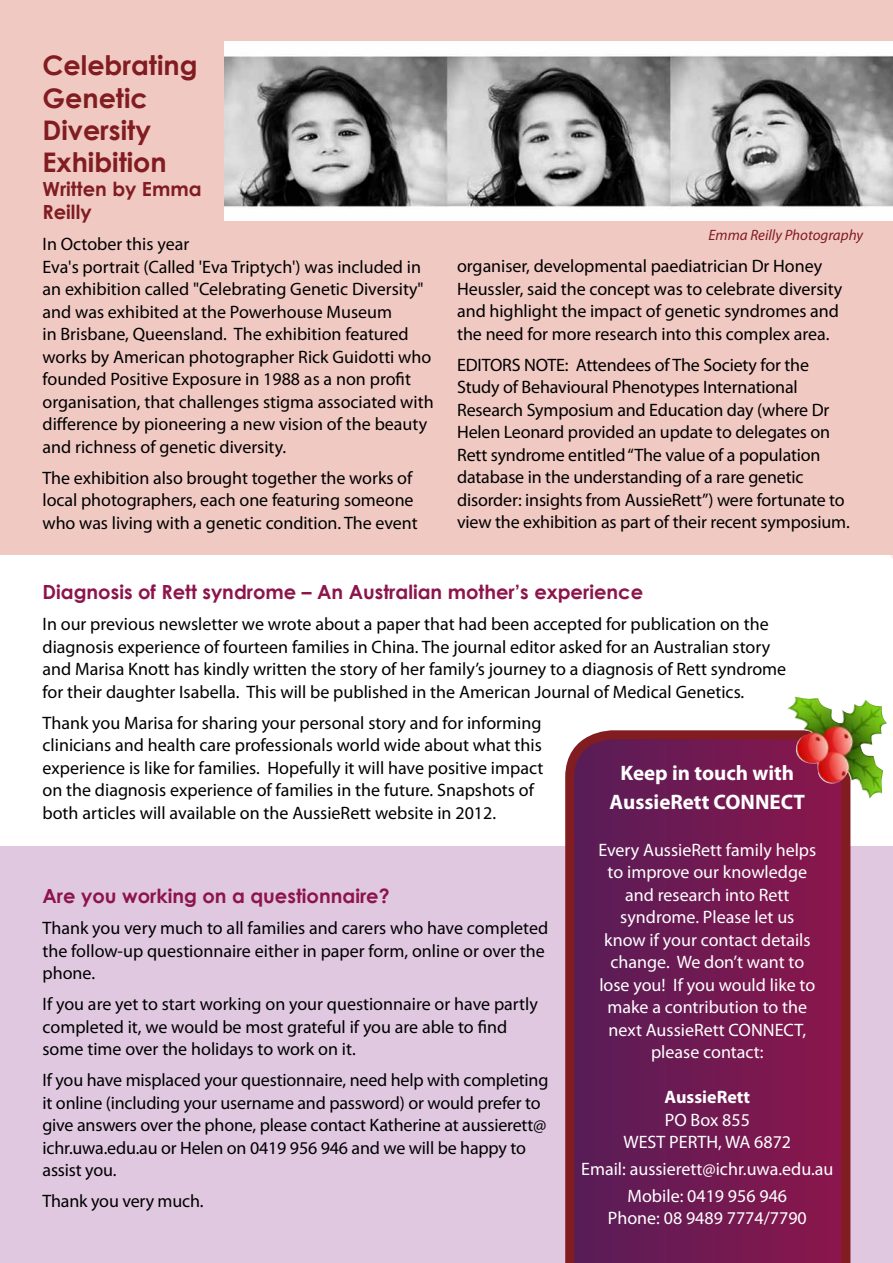
<style>
.page{position:relative;width:893px;height:1263px;background:#fff}
.page>*{position:absolute;margin:0;border:0;box-sizing:border-box;transform-origin:0 0}
.t1{font:700 27px/32.4px "Century Gothic";color:#811c21}
.t2{font:700 21px/28.8px "Myriad Pro";color:#fff;text-align:center}
.t3{font:700 19.5px "Century Gothic";color:#8d154b}
.t4{font:700 19.5px/23.4px "Century Gothic";color:#811c21}
.t5{font:18px/22.5px "Myriad Pro";color:#000}
.t6{font:18px/22.5px "Myriad Pro";color:#fff;text-align:center}
.t7{font:700 18px "Myriad Pro";color:#fff}
.t8{font:italic 15px "Myriad Pro";color:#811c21}
</style>
<div class="page">
<div style="left:0;top:846px;width:893px;height:417px;background:#e0c8e1"></div>
<svg style="left:565px;top:730px;width:285px;height:533px;background:#721b4f"></svg>
<img style="left:787px;top:696px;width:100px;height:103px">
<div style="left:0;top:0;width:893px;height:555px;background:#f0c9c3"></div>
<img style="left:225px;top:41px;width:668px;height:179px">
<h1 class="t1" style="left:43px;top:48px;width:156px">Celebrating<br>Genetic<br>Diversity<br>Exhibition</h1>
<p class="t4" style="left:43px;top:176px;width:161px">Written by Emma<br>Reilly</p>
<p class="t5" style="left:43px;top:233px;width:393px">In October this year<br>Eva's portrait (Called 'Eva Triptych') was included in an exhibition called "Celebrating Genetic Diversity" and was exhibited at the Powerhouse Museum<br>in Brisbane, Queensland. The exhibition featured works by American photographer Rick Guidotti who founded Positive Exposure in 1988 as a non profit organisation, that challenges stigma associated with difference by pioneering a new vision of the beauty and richness of genetic diversity.</p>
<p class="t5" style="left:43px;top:466px;width:377px">The exhibition also brought together the works of local photographers, each one featuring someone who was living with a genetic condition. The event</p>
<p class="t8" style="left:708px;top:226px;width:156px">Emma Reilly Photography</p>
<p class="t5" style="left:457px;top:255px;width:387px">organiser, developmental paediatrician Dr Honey Heussler, said the concept was to celebrate diversity and highlight the impact of genetic syndromes and the need for more research into this complex area.</p>
<p class="t5" style="left:457px;top:353px;width:394px">EDITORS NOTE: Attendees of The Society for the Study of Behavioural Phenotypes International Research Symposium and Education day (where Dr Helen Leonard provided an update to delegates on Rett syndrome entitled “The value of a population database in the understanding of a rare genetic disorder: insights from AussieRett”) were fortunate to view the exhibition as part of their recent symposium.</p>
<p class="t3" style="left:43px;top:577px;width:602px">Diagnosis of Rett syndrome – An Australian mother’s experience</p>
<p class="t5" style="left:43px;top:613px;width:745px">In our previous newsletter we wrote about a paper that had been accepted for publication on the diagnosis experience of fourteen families in China. The journal editor asked for an Australian story and Marisa Knott has kindly written the story of her family’s journey to a diagnosis of Rett syndrome for their daughter Isabella. This will be published in the American Journal of Medical Genetics.</p>
<p class="t5" style="left:43px;top:711px;width:502px">Thank you Marisa for sharing your personal story and for informing clinicians and health care professionals world wide about what this experience is like for families. Hopefully it will have positive impact on the diagnosis experience of families in the future. Snapshots of both articles will available on the AussieRett website in 2012.</p>
<p class="t2" style="left:610px;top:758px;width:197px">Keep in touch with<br>AussieRett CONNECT</p>
<p class="t6" style="left:598px;top:838px;width:219px">Every AussieRett family helps to improve our knowledge and research into Rett syndrome. Please let us know if your contact details change. We don’t want to lose you! If you would like to make a contribution to the next AussieRett CONNECT, please contact:</p>
<p class="t7" style="left:665px;top:1085px;width:87px">AussieRett</p>
<p class="t6" style="left:624px;top:1108px;width:169px">PO Box 855<br>WEST PERTH, WA 6872</p>
<p class="t6" style="left:581px;top:1155px;width:254px;line-height:26.7px">Email: aussierett@ichr.uwa.edu.au<br>Mobile: 0419 956 946</p>
<p class="t6" style="left:608px;top:1206px;width:200px">Phone: 08 9489 7774/7790</p>
<p class="t3" style="left:43px;top:881px;width:349px">Are you working on a questionnaire?</p>
<p class="t5" style="left:43px;top:916px;width:507px">Thank you very much to all families and carers who have completed the follow-up questionnaire either in paper form, online or over the phone.</p>
<p class="t5" style="left:43px;top:992px;width:497px">If you are yet to start working on your questionnaire or have partly completed it, we would be most grateful if you are able to find some time over the holidays to work on it.</p>
<p class="t5" style="left:43px;top:1068px;width:507px">If you have misplaced your questionnaire, need help with completing it online (including your username and password) or would prefer to give answers over the phone, please contact Katherine at aussierett@ ichr.uwa.edu.au or Helen on 0419 956 946 and we will be happy to assist you.</p>
<p class="t5" style="left:43px;top:1189px;width:163px">Thank you very much.</p>
</div>
